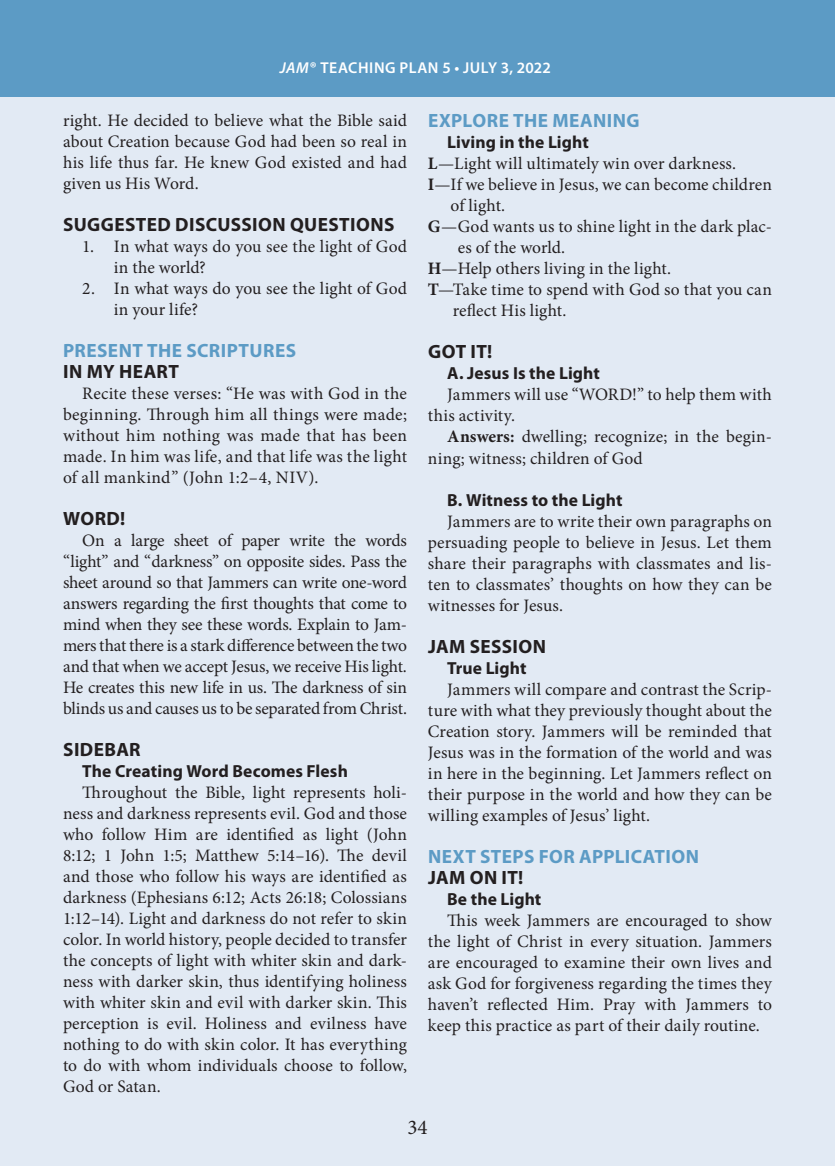
<style>
.page{position:relative;width:835px;height:1166px;background:#e2eaf4}
.page>*{position:absolute;margin:0;border:0;box-sizing:border-box;transform-origin:0 0}
.t1{font:21px "Minion Pro";color:#231f20}
.t2{font:700 19.25px "Myriad Pro";letter-spacing:.02em;color:#231f20}
.t3{font:700 19.25px "Myriad Pro";letter-spacing:.025em;color:#5c9bc5}
.t4{font:17.5px/21px "Minion Pro";letter-spacing:.005em;color:#231f20;text-align:justify}
.t5{font:700 17.5px "Myriad Pro";letter-spacing:.005em;color:#231f20}
.t6{font:600 15.75px "Myriad Pro";letter-spacing:.035em;color:#fff}
.s1{font-style:italic}
.s2{font-weight:700}
</style>
<div class="page">
<div style="left:0;top:0;width:835px;height:96px;background:#5c9bc5"></div>
<p class="t6" style="left:280px;top:58px;width:272px"><span class="s1">JAM</span>® TEACHING PLAN 5 • JULY 3, 2022</p>
<p class="t4" style="left:63px;top:110px;width:345px">right. He decided to believe what the Bible said about Creation because God had been so real in his life thus far. He knew God existed and had given us His Word.</p>
<p class="t2" style="left:63px;top:213px;width:333px">SUGGESTED DISCUSSION QUESTIONS</p>
<p class="t4" style="left:114px;top:236px;width:295px;text-indent:-32px">1. In what ways do you see the light of God in the world?</p>
<p class="t4" style="left:114px;top:278px;width:295px;text-indent:-32px">2. In what ways do you see the light of God in your life?</p>
<p class="t3" style="left:63px;top:339px;width:234px">PRESENT THE SCRIPTURES</p>
<p class="t2" style="left:63px;top:360px;width:117px">IN MY HEART</p>
<p class="t4" style="left:63px;top:383px;width:345px;text-indent:19px">Recite these verses: “He was with God in the beginning. Through him all things were made; without him nothing was made that has been made. In him was life, and that life was the light of all mankind” (John 1:2–4, NIV).</p>
<p class="t2" style="left:63px;top:507px;width:64px">WORD!</p>
<p class="t4" style="left:63px;top:530px;width:345px;text-indent:19px">On a large sheet of paper write the words “light” and “darkness” on opposite sides. Pass the sheet around so that Jammers can write one-word answers regarding the first thoughts that come to mind when they see these words. Explain to Jam&shy;mers that there is a stark difference between the two and that when we accept Jesus, we receive His light.<br>He creates this new life in us. The darkness of sin blinds us and causes us to be separated from Christ.</p>
<p class="t2" style="left:63px;top:738px;width:79px">SIDEBAR</p>
<p class="t5" style="left:82px;top:761px;width:267px">The Creating Word Becomes Flesh</p>
<p class="t4" style="left:63px;top:782px;width:345px;text-indent:19px">Throughout the Bible, light represents holi&shy;ness and darkness represents evil. God and those who follow Him are identified as light (John 8:12; 1 John 1:5; Matthew 5:14–16). The devil and those who follow his ways are identified as darkness (Ephesians 6:12; Acts 26:18; Colossians 1:12–14). Light and darkness do not refer to skin color. In world history, people decided to transfer the concepts of light with whiter skin and dark&shy;ness with darker skin, thus identifying holiness with whiter skin and evil with darker skin. This perception is evil. Holiness and evilness have nothing to do with skin color. It has everything to do with whom individuals choose to follow, God or Satan.</p>
<p class="t3" style="left:428px;top:110px;width:213px">EXPLORE THE MEANING</p>
<p class="t5" style="left:447px;top:133px;width:143px">Living in the Light</p>
<p class="t4" style="left:428px;top:153px;width:310px"><span class="s2">L</span>—Light will ultimately win over darkness.</p>
<p class="t4" style="left:428px;top:174px;width:345px"><span class="s2">I</span>—If we believe in Jesus, we can become children</p>
<p class="t4" style="left:450px;top:195px;width:56px">of light.</p>
<p class="t4" style="left:428px;top:216px;width:345px"><span class="s2">G</span>—God wants us to shine light in the dark plac-</p>
<p class="t4" style="left:458px;top:237px;width:109px">es of the world.</p>
<p class="t4" style="left:428px;top:258px;width:245px"><span class="s2">H</span>—Help others living in the light.</p>
<p class="t4" style="left:428px;top:279px;width:345px"><span class="s2">T</span>—Take time to spend with God so that you can</p>
<p class="t4" style="left:453px;top:300px;width:115px">reflect His light.</p>
<p class="t2" style="left:428px;top:341px;width:66px">GOT IT!</p>
<p class="t5" style="left:447px;top:364px;width:154px">A. Jesus Is the Light</p>
<p class="t4" style="left:428px;top:384px;width:345px;text-indent:19px">Jammers will use “WORD!” to help them with this activity.</p>
<p class="t4" style="left:428px;top:426px;width:345px;text-indent:19px"><span class="s2">Answers:</span> dwelling; recognize; in the begin&shy;ning; witness; children of God</p>
<p class="t5" style="left:447px;top:490px;width:177px">B. Witness to the Light</p>
<p class="t4" style="left:428px;top:510px;width:345px;text-indent:19px">Jammers are to write their own paragraphs on persuading people to believe in Jesus. Let them share their paragraphs with classmates and lis&shy;ten to classmates’ thoughts on how they can be witnesses for Jesus.</p>
<p class="t2" style="left:428px;top:635px;width:119px">JAM SESSION</p>
<p class="t5" style="left:447px;top:658px;width:81px">True Light</p>
<p class="t4" style="left:428px;top:678px;width:345px;text-indent:19px">Jammers will compare and contrast the Scrip&shy;ture with what they previously thought about the Creation story. Jammers will be reminded that Jesus was in the formation of the world and was in here in the beginning. Let Jammers reflect on their purpose in the world and how they can be willing examples of Jesus’ light.</p>
<p class="t3" style="left:428px;top:845px;width:272px">NEXT STEPS FOR APPLICATION</p>
<p class="t2" style="left:428px;top:866px;width:97px">JAM ON IT!</p>
<p class="t5" style="left:447px;top:889px;width:96px">Be the Light</p>
<p class="t4" style="left:428px;top:909px;width:345px;text-indent:19px">This week Jammers are encouraged to show the light of Christ in every situation. Jammers are encouraged to examine their own lives and ask God for forgiveness regarding the times they haven’t reflected Him. Pray with Jammers to keep this practice as part of their daily routine.</p>
<p class="t1" style="left:407px;top:1113px;width:22px">34</p>
</div>
